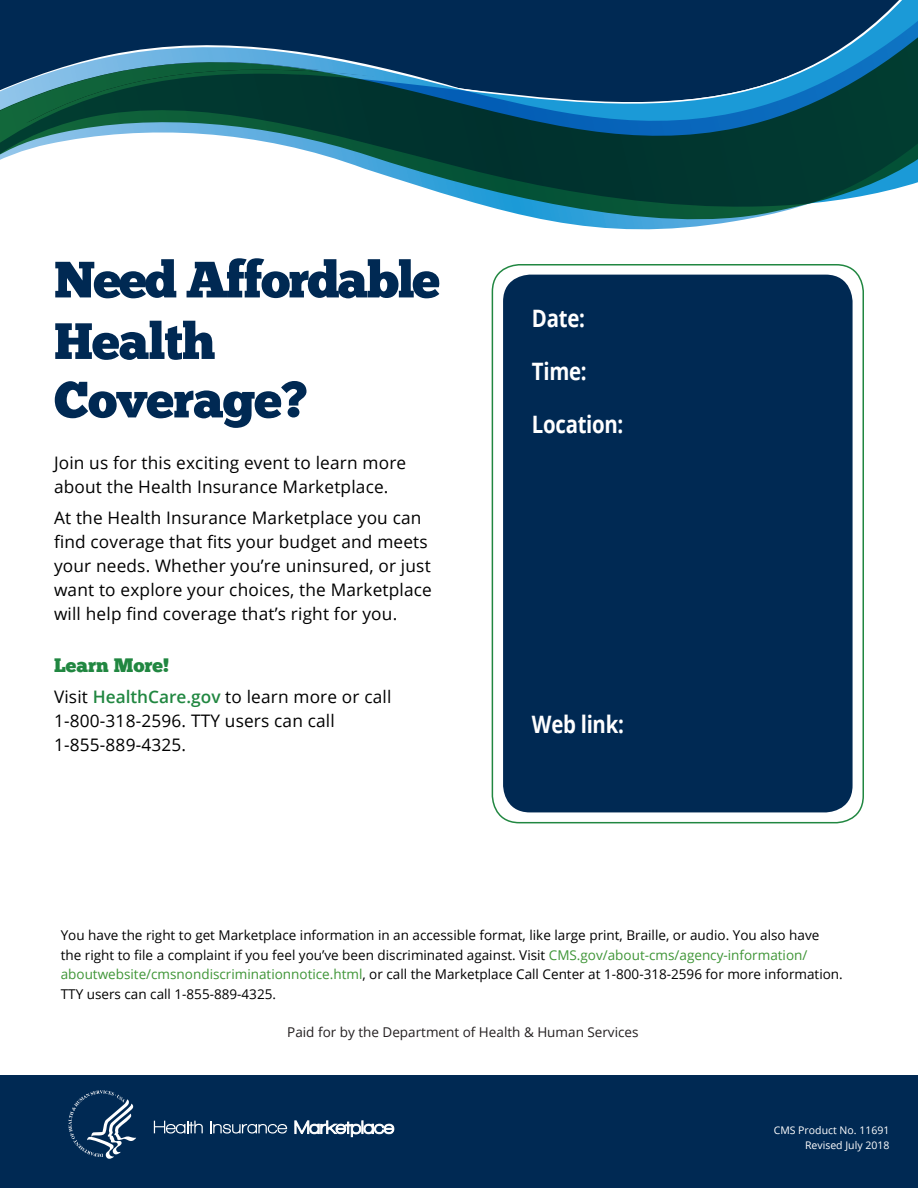
<style>
.page{position:relative;width:918px;height:1188px;background:#fff}
.page>*{position:absolute;margin:0;border:0;box-sizing:border-box;transform-origin:0 0}
.t1{font:51px/60px "Chunk Five";letter-spacing:-.03em;color:#002953}
.t2{font:700 24px "Open Sans";letter-spacing:-.015em;color:#fff;scale:.85 1}
.t3{font:19.5px "Chunk Five";color:#218741}
.t4{font:17.25px/24px "Open Sans";letter-spacing:.01em;color:#000}
.t5{font:13.5px/19.5px "Open Sans";color:#000}
.t6{font:13.5px "Open Sans";color:#231f20}
.t7{font:10.5px/15px "Open Sans";color:#fff;text-align:right}
.s1{font-weight:600;color:#218741}
.s2{color:#3f9537}
</style>
<div class="page">
<svg style="left:541px;top:219px;width:206px;height:11px"></svg>
<svg style="left:490px;top:207px;width:308px;height:12px;background:#3d8b90"></svg>
<svg style="left:0;top:0;width:918px;height:207px;background:#2f6174"></svg>
<div style="left:0;top:1076px;width:918px;height:112px;background:#002953"></div>
<div style="left:503px;top:275px;width:350px;height:537px;background:#002953;border-radius:27px"></div>
<div style="left:492px;top:264px;width:372px;height:559px;border:2px solid #218741;border-radius:27px"></div>
<svg style="left:68px;top:1090px;width:68px;height:69px"></svg>
<svg style="left:154px;top:1121px;width:49px;height:13px"></svg>
<svg style="left:211px;top:1121px;width:76px;height:13px"></svg>
<svg style="left:295px;top:1121px;width:99px;height:16px"></svg>
<h1 class="t1" style="left:54px;top:250px;width:388px">Need Affordable<br>Health<br>Coverage?</h1>
<p class="t4" style="left:54px;top:450px;width:354px">Join us for this exciting event to learn more about the Health Insurance Marketplace.</p>
<p class="t4" style="left:54px;top:505px;width:379px">At the Health Insurance Marketplace you can find coverage that fits your budget and meets your needs. Whether you’re uninsured, or just want to explore your choices, the Marketplace will help find coverage that’s right for you.</p>
<h3 class="t3" style="left:54px;top:654px;width:117px">Learn More!</h3>
<p class="t4" style="left:54px;top:684px;width:339px">Visit <span class="s1">HealthCare.gov</span> to learn more or call<br>1-800-318-2596. TTY users can call<br>1-855-889-4325.</p>
<h2 class="t2" style="left:532px;top:301px;width:64px">Date:</h2>
<h2 class="t2" style="left:532px;top:354px;width:66px">Time:</h2>
<h2 class="t2" style="left:532px;top:408px;width:109px">Location:</h2>
<h2 class="t2" style="left:532px;top:707px;width:110px">Web link:</h2>
<p class="t5" style="left:61px;top:925px;width:784px">You have the right to get Marketplace information in an accessible format, like large print, Braille, or audio. You also have the right to file a complaint if you feel you’ve been discriminated against. Visit <span class="s2">CMS.gov/about-cms/agency-information/ aboutwebsite/cmsnondiscriminationnotice.html</span>, or call the Marketplace Call Center at 1-800-318-2596 for more information.<br>TTY users can call 1-855-889-4325.</p>
<p class="t6" style="left:287px;top:1023px;width:353px">Paid for by the Department of Health &amp; Human Services</p>
<p class="t7" style="left:774px;top:1122px;width:117px">CMS Product No. 11691<br>Revised July 2018</p>
</div>
